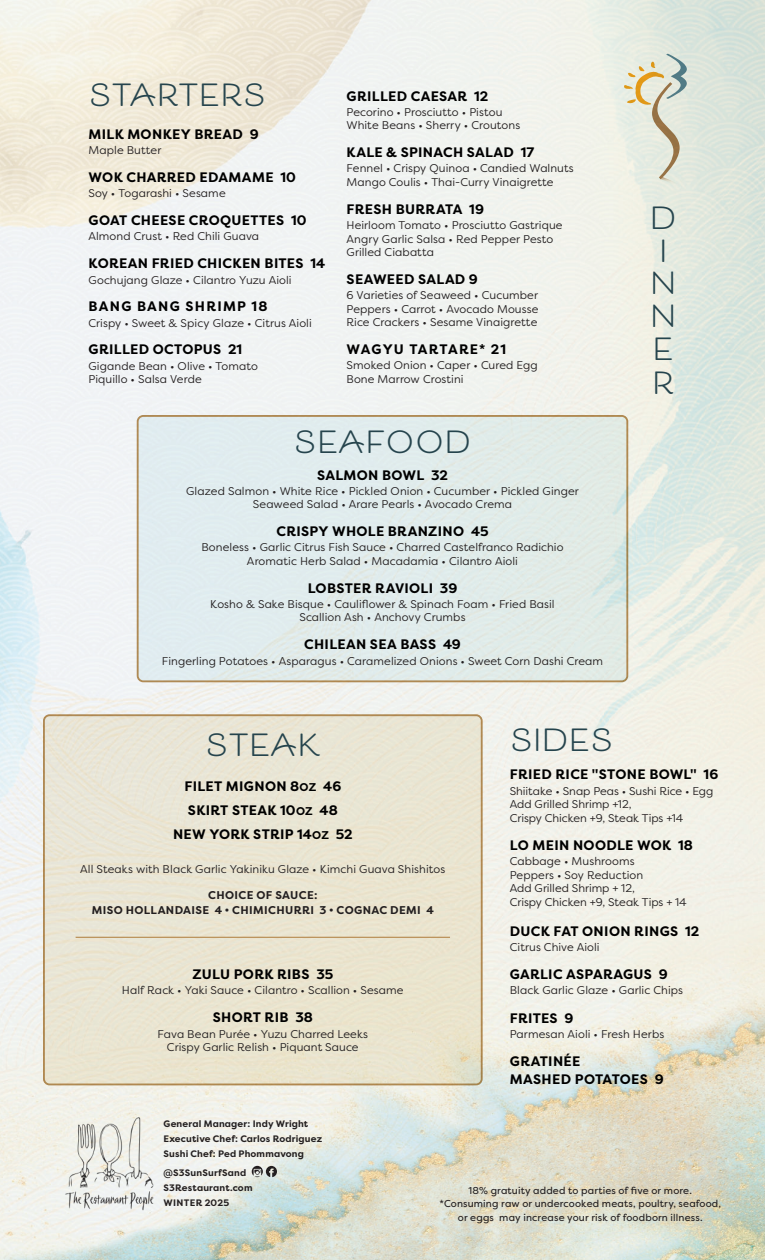
<style>
.page{position:relative;width:765px;height:1260px;background:#fff}
.page>*{position:absolute;margin:0;border:0;box-sizing:border-box;transform-origin:0 0}
.t1{font:700 30px/33px "Beloved Sans";color:#25444d;scale:1.08 1}
.t2{font:700 13.75px/23.9px "Filson Pro";letter-spacing:.025em;color:#000}
.t3{font:700 13.75px "Filson Pro";letter-spacing:.095em;color:#000}
.t4{font:700 13.75px "Filson Pro";letter-spacing:.07em;color:#000}
.t5{font:11.25px/13.5px "Filson Pro";letter-spacing:.005em;color:#231f20}
.t6{font:700 11.25px/15px "Filson Pro";letter-spacing:.035em;color:#231f20;text-align:center}
.t7{font:10px/13.8px "Filson Pro";letter-spacing:.015em;color:#231f20;text-align:center}
.t8{font:700 9.38px/15px "Filson Pro";letter-spacing:.015em;color:#231f20}
.s1{font-size:11.25px}
</style>
<div class="page">
<img style="left:0;top:0;width:765px;height:1260px">
<div style="left:44px;top:715px;width:438px;height:369px;background:#e9e5d2;border-radius:6px"></div>
<div style="left:43px;top:714px;width:440px;height:371px;border:2px solid #ba9159;border-radius:6px"></div>
<div style="left:138px;top:416px;width:489px;height:265px;background:#e1ecec;border-radius:6px"></div>
<div style="left:137px;top:415px;width:491px;height:267px;border:2px solid #ba9159;border-radius:6px"></div>
<hr style="left:76px;top:937px;width:374px;height:1px;background:#ba9159">
<img style="left:62px;top:1117px;width:94px;height:94px">
<svg style="left:252px;top:1166px;width:25px;height:11px"></svg>
<img style="left:661px;top:179px;width:21px;height:8px">
<svg style="left:624px;top:54px;width:63px;height:125px;background:#dbdbc9"></svg>
<h1 class="t1" style="left:89px;top:79px;width:166px">STARTERS</h1>
<p class="t2" style="left:89px;top:123px;width:172px">MILK MONKEY BREAD 9</p>
<p class="t5" style="left:89px;top:145px;width:74px">Maple Butter</p>
<p class="t2" style="left:89px;top:166px;width:209px">WOK CHARRED EDAMAME 10</p>
<p class="t5" style="left:89px;top:188px;width:139px">Soy • Togarashi • Sesame</p>
<p class="t2" style="left:89px;top:209px;width:219px">GOAT CHEESE CROQUETTES 10</p>
<p class="t5" style="left:89px;top:231px;width:172px">Almond Crust • Red Chili Guava</p>
<p class="t2" style="left:89px;top:252px;width:238px">KOREAN FRIED CHICKEN BITES 14</p>
<p class="t5" style="left:89px;top:274px;width:205px">Gochujang Glaze • Cilantro Yuzu Aioli</p>
<p class="t3" style="left:89px;top:299px;width:180px">BANG BANG SHRIMP 18</p>
<p class="t5" style="left:89px;top:317px;width:225px">Crispy • Sweet &amp; Spicy Glaze • Citrus Aioli</p>
<p class="t2" style="left:89px;top:338px;width:155px">GRILLED OCTOPUS 21</p>
<p class="t5" style="left:89px;top:360px;width:171px">Gigande Bean • Olive • Tomato<br>Piquillo • Salsa Verde</p>
<p class="t2" style="left:347px;top:84px;width:143px">GRILLED CAESAR 12</p>
<p class="t5" style="left:347px;top:106px;width:175px">Pecorino • Prosciutto • Pistou<br>White Beans • Sherry • Croutons</p>
<p class="t2" style="left:347px;top:141px;width:189px">KALE &amp; SPINACH SALAD 17</p>
<p class="t5" style="left:347px;top:163px;width:229px">Fennel • Crispy Quinoa • Candied Walnuts<br>Mango Coulis • Thai-Curry Vinaigrette</p>
<p class="t2" style="left:347px;top:197px;width:139px">FRESH BURRATA 19</p>
<p class="t5" style="left:347px;top:219px;width:218px">Heirloom Tomato • Prosciutto Gastrique<br>Angry Garlic Salsa • Red Pepper Pesto<br>Grilled Ciabatta</p>
<p class="t2" style="left:347px;top:267px;width:133px">SEAWEED SALAD 9</p>
<p class="t5" style="left:347px;top:289px;width:194px;text-align:justify">6 Varieties of Seaweed • Cucumber Peppers • Carrot • Avocado Mousse Rice Crackers • Sesame Vinaigrette</p>
<p class="t4" style="left:347px;top:341px;width:161px">WAGYU TARTARE* 21</p>
<p class="t5" style="left:347px;top:360px;width:193px">Smoked Onion • Caper • Cured Egg<br>Bone Marrow Crostini</p>
<h1 class="t1" style="left:294px;top:426px;width:166px">SEAFOOD</h1>
<p class="t2" style="left:317px;top:463px;width:132px">SALMON BOWL 32</p>
<p class="t5" style="left:186px;top:485px;width:394px;text-align:center">Glazed Salmon • White Rice • Pickled Onion • Cucumber • Pickled Ginger<br>Seaweed Salad • Arare Pearls • Avocado Crema</p>
<p class="t2" style="left:276px;top:520px;width:214px">CRISPY WHOLE BRANZINO 45</p>
<p class="t5" style="left:201px;top:542px;width:364px;text-align:center">Boneless • Garlic Citrus Fish Sauce • Charred Castelfranco Radichio<br>Aromatic Herb Salad • Macadamia • Cilantro Aioli</p>
<p class="t2" style="left:308px;top:576px;width:151px">LOBSTER RAVIOLI 39</p>
<p class="t5" style="left:210px;top:598px;width:346px;text-align:center">Kosho &amp; Sake Bisque • Cauliflower &amp; Spinach Foam • Fried Basil<br>Scallion Ash • Anchovy Crumbs</p>
<p class="t2" style="left:304px;top:633px;width:158px">CHILEAN SEA BASS 49</p>
<p class="t5" style="left:162px;top:655px;width:443px">Fingerling Potatoes • Asparagus • Caramelized Onions • Sweet Corn Dashi Cream</p>
<h1 class="t1" style="left:650px;top:202px;width:26px">D<br>I<br>N<br>N<br>E<br>R</h1>
<h1 class="t1" style="left:205px;top:729px;width:109px">STEAK</h1>
<p class="t2" style="left:173px;top:775px;width:181px;text-align:center">FILET MIGNON 8<span class="s1">OZ</span> 46<br>SKIRT STEAK 10<span class="s1">OZ</span> 48<br>NEW YORK STRIP 14<span class="s1">OZ</span> 52</p>
<p class="t5" style="left:80px;top:863px;width:367px">All Steaks with Black Garlic Yakiniku Glaze • Kimchi Guava Shishitos</p>
<p class="t6" style="left:92px;top:888px;width:344px">CHOICE OF SAUCE:<br>MISO HOLLANDAISE 4 • CHIMICHURRI 3 • COGNAC DEMI 4</p>
<p class="t2" style="left:192px;top:962px;width:143px">ZULU PORK RIBS 35</p>
<p class="t5" style="left:122px;top:985px;width:283px">Half Rack • Yaki Sauce • Cilantro • Scallion • Sesame</p>
<p class="t2" style="left:213px;top:1006px;width:102px">SHORT RIB 38</p>
<p class="t5" style="left:158px;top:1028px;width:212px;text-align:center">Fava Bean Purée • Yuzu Charred Leeks<br>Crispy Garlic Relish • Piquant Sauce</p>
<h1 class="t1" style="left:510px;top:724px;width:98px">SIDES</h1>
<p class="t2" style="left:510px;top:763px;width:210px">FRIED RICE "STONE BOWL" 16</p>
<p class="t5" style="left:510px;top:785px;width:205px">Shiitake • Snap Peas • Sushi Rice • Egg<br>Add Grilled Shrimp +12,<br>Crispy Chicken +9, Steak Tips +14</p>
<p class="t2" style="left:510px;top:833px;width:185px">LO MEIN NOODLE WOK 18</p>
<p class="t5" style="left:510px;top:855px;width:179px">Cabbage • Mushrooms<br>Peppers • Soy Reduction<br>Add Grilled Shrimp + 12,<br>Crispy Chicken +9, Steak Tips + 14</p>
<p class="t2" style="left:510px;top:919px;width:191px">DUCK FAT ONION RINGS 12</p>
<p class="t5" style="left:510px;top:941px;width:91px">Citrus Chive Aioli</p>
<p class="t2" style="left:510px;top:963px;width:159px">GARLIC ASPARAGUS 9</p>
<p class="t5" style="left:510px;top:985px;width:175px">Black Garlic Glaze • Garlic Chips</p>
<p class="t2" style="left:510px;top:1006px;width:65px">FRITES 9</p>
<p class="t5" style="left:510px;top:1028px;width:156px">Parmesan Aioli • Fresh Herbs</p>
<p class="t2" style="left:510px;top:1052px;width:155px;line-height:18.2px">GRATINÉE<br>MASHED POTATOES 9</p>
<p class="t8" style="left:164px;top:1117px;width:160px">General Manager: Indy Wright<br>Executive Chef: Carlos Rodriguez<br>Sushi Chef: Ped Phommavong</p>
<p class="t8" style="left:164px;top:1165px;width:91px">@S3SunSurfSand<br>S3Restaurant.com<br>WINTER 2025</p>
<p class="t7" style="left:439px;top:1184px;width:283px">18% gratuity added to parties of five or more. *Consuming raw or undercooked meats, poultry, seafood, or eggs may increase your risk of foodborn illness.</p>
</div>
